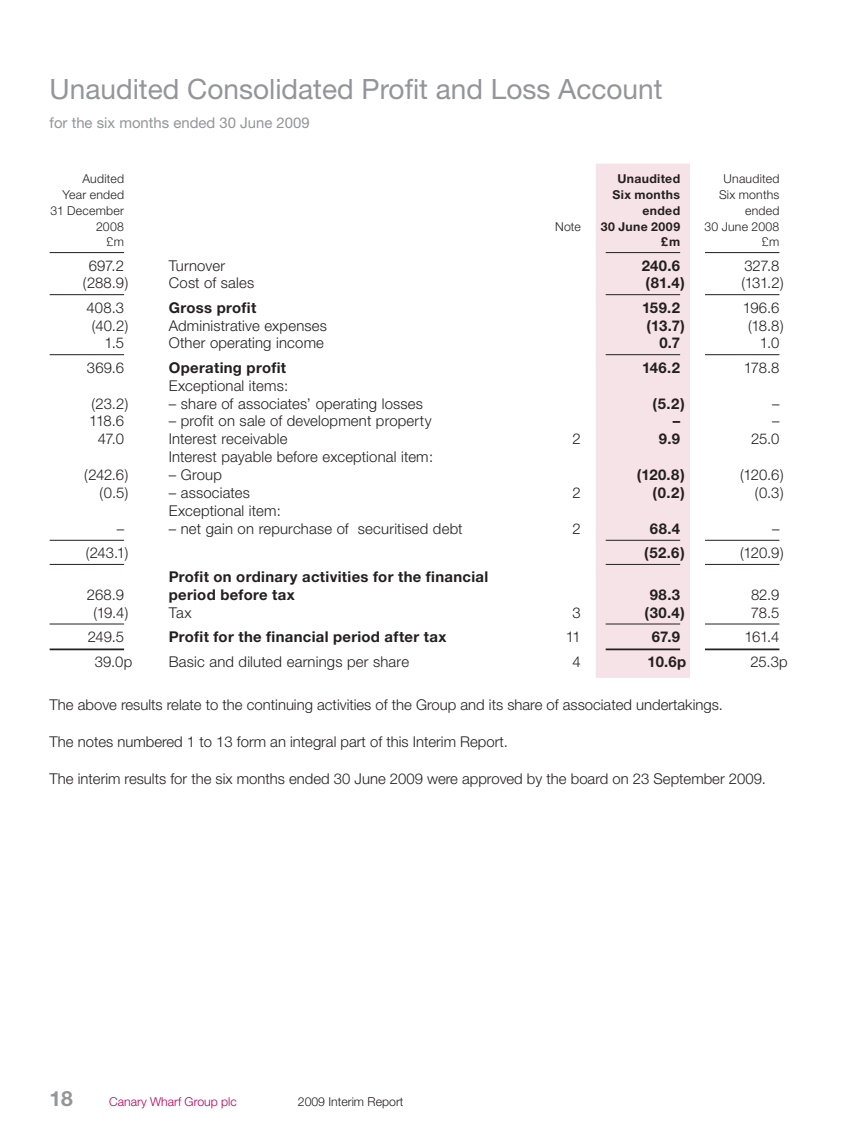
<style>
.page{position:relative;width:844px;height:1141px;background:#fff}
.page>*{position:absolute;margin:0;border:0;box-sizing:border-box;transform-origin:0 0}
.t1{font:28px "Helvetica Neue";color:#939598}
.t2{font:700 21px "Helvetica Neue";color:#939598}
.t3{font:300 14.88px "Helvetica Neue";color:#231f20}
.t4{font:700 14.88px/17.5px "Helvetica Neue";letter-spacing:.02em;color:#231f20}
.t5{font:14.88px "Helvetica Neue";color:#939598}
.t6{font:300 12.25px/15.8px "Helvetica Neue";letter-spacing:.02em;color:#231f20;text-align:right}
.t7{font:700 12.25px/15.8px "Helvetica Neue";letter-spacing:.03em;color:#231f20;text-align:right}
.t8{font:300 12.25px "Helvetica Neue";color:#b2015c}
.t9{font:300 12.25px "Helvetica Neue";color:#231f20}
</style>
<div class="page">
<div style="left:596px;top:164px;width:94px;height:514px;background:#f6e3e8"></div>
<hr style="left:50px;top:252px;width:74px;height:1px;background:#231f20">
<hr style="left:605px;top:252px;width:75px;height:1px;background:#231f20">
<hr style="left:704px;top:252px;width:75px;height:1px;background:#231f20">
<hr style="left:50px;top:294px;width:74px;height:1px;background:#231f20">
<hr style="left:605px;top:294px;width:75px;height:1px;background:#231f20">
<hr style="left:704px;top:294px;width:75px;height:1px;background:#231f20">
<hr style="left:50px;top:354px;width:74px;height:1px;background:#231f20">
<hr style="left:605px;top:354px;width:75px;height:1px;background:#231f20">
<hr style="left:704px;top:354px;width:75px;height:1px;background:#231f20">
<hr style="left:50px;top:540px;width:74px;height:1px;background:#231f20">
<hr style="left:605px;top:540px;width:75px;height:1px;background:#231f20">
<hr style="left:704px;top:540px;width:75px;height:1px;background:#231f20">
<hr style="left:50px;top:564px;width:74px;height:1px;background:#231f20">
<hr style="left:605px;top:564px;width:75px;height:1px;background:#231f20">
<hr style="left:704px;top:564px;width:75px;height:1px;background:#231f20">
<hr style="left:50px;top:623px;width:74px;height:1px;background:#231f20">
<hr style="left:605px;top:623px;width:75px;height:1px;background:#231f20">
<hr style="left:704px;top:623px;width:75px;height:1px;background:#231f20">
<hr style="left:50px;top:648px;width:74px;height:2px;background:#231f20">
<hr style="left:605px;top:648px;width:75px;height:2px;background:#231f20">
<hr style="left:704px;top:648px;width:75px;height:2px;background:#231f20">
<h1 class="t1" style="left:50px;top:79px;width:614px">Unaudited Consolidated Profit and Loss Account</h1>
<p class="t5" style="left:50px;top:117px;width:261px">for the six months ended 30 June 2009</p>
<p class="t6" style="left:50px;top:172px;width:75px">Audited<br>Year ended<br>31 December<br>2008</p>
<p class="t6" style="left:555px;top:219px;width:27px">Note</p>
<p class="t7" style="left:600px;top:172px;width:81px">Unaudited<br>Six months ended<br>30 June 2009</p>
<p class="t6" style="left:704px;top:172px;width:76px">Unaudited<br>Six months ended<br>30 June 2008</p>
<p class="t6" style="left:106px;top:235px;width:19px">£m</p>
<p class="t7" style="left:661px;top:235px;width:20px">£m</p>
<p class="t6" style="left:761px;top:235px;width:19px">£m</p>
<p class="t3" style="left:89px;top:260px;width:37px">697.2</p>
<p class="t3" style="left:169px;top:260px;width:58px">Turnover</p>
<p class="t4" style="left:641px;top:258px;width:40px">240.6</p>
<p class="t3" style="left:744px;top:260px;width:37px">327.8</p>
<p class="t3" style="left:83px;top:278px;width:47px">(288.9)</p>
<p class="t3" style="left:169px;top:278px;width:87px">Cost of sales</p>
<p class="t4" style="left:645px;top:276px;width:41px">(81.4)</p>
<p class="t3" style="left:741px;top:278px;width:44px">(131.2)</p>
<p class="t3" style="left:86px;top:302px;width:39px">408.3</p>
<p class="t4" style="left:169px;top:300px;width:89px">Gross profit</p>
<p class="t4" style="left:642px;top:300px;width:40px">159.2</p>
<p class="t3" style="left:742px;top:302px;width:38px">196.6</p>
<p class="t3" style="left:92px;top:320px;width:38px">(40.2)</p>
<p class="t3" style="left:169px;top:320px;width:160px">Administrative expenses</p>
<p class="t4" style="left:646px;top:318px;width:40px">(13.7)</p>
<p class="t3" style="left:747px;top:320px;width:37px">(18.8)</p>
<p class="t3" style="left:104px;top:338px;width:21px">1.5</p>
<p class="t3" style="left:169px;top:338px;width:157px">Other operating income</p>
<p class="t4" style="left:659px;top:336px;width:22px">0.7</p>
<p class="t3" style="left:759px;top:338px;width:21px">1.0</p>
<p class="t3" style="left:87px;top:362px;width:39px">369.6</p>
<p class="t4" style="left:169px;top:360px;width:119px">Operating profit</p>
<p class="t4" style="left:642px;top:360px;width:40px">146.2</p>
<p class="t3" style="left:743px;top:362px;width:37px">178.8</p>
<p class="t3" style="left:169px;top:380px;width:121px">Exceptional items:</p>
<p class="t3" style="left:91px;top:398px;width:38px">(23.2)</p>
<p class="t3" style="left:169px;top:398px;width:256px">– share of associates’ operating losses</p>
<p class="t4" style="left:652px;top:396px;width:34px">(5.2)</p>
<p class="t3" style="left:771px;top:398px;width:9px">–</p>
<p class="t3" style="left:89px;top:416px;width:36px">118.6</p>
<p class="t3" style="left:169px;top:416px;width:264px">– profit on sale of development property</p>
<p class="t4" style="left:672px;top:414px;width:9px">–</p>
<p class="t3" style="left:771px;top:416px;width:9px">–</p>
<p class="t3" style="left:98px;top:434px;width:28px">47.0</p>
<p class="t3" style="left:169px;top:434px;width:120px">Interest receivable</p>
<p class="t3" style="left:572px;top:434px;width:10px">2</p>
<p class="t4" style="left:658px;top:432px;width:23px">9.9</p>
<p class="t3" style="left:750px;top:434px;width:30px">25.0</p>
<p class="t3" style="left:169px;top:452px;width:266px">Interest payable before exceptional item:</p>
<p class="t3" style="left:84px;top:470px;width:46px">(242.6)</p>
<p class="t3" style="left:169px;top:470px;width:55px">– Group</p>
<p class="t4" style="left:636px;top:468px;width:50px">(120.8)</p>
<p class="t3" style="left:740px;top:470px;width:45px">(120.6)</p>
<p class="t3" style="left:99px;top:488px;width:30px">(0.5)</p>
<p class="t3" style="left:169px;top:488px;width:83px">– associates</p>
<p class="t3" style="left:572px;top:488px;width:10px">2</p>
<p class="t4" style="left:652px;top:485px;width:34px">(0.2)</p>
<p class="t3" style="left:754px;top:488px;width:31px">(0.3)</p>
<p class="t3" style="left:169px;top:505px;width:114px">Exceptional item:</p>
<p class="t3" style="left:117px;top:523px;width:9px">–</p>
<p class="t3" style="left:169px;top:523px;width:295px">– net gain on repurchase of securitised debt</p>
<p class="t3" style="left:572px;top:523px;width:10px">2</p>
<p class="t4" style="left:649px;top:521px;width:32px">68.4</p>
<p class="t3" style="left:771px;top:523px;width:9px">–</p>
<p class="t3" style="left:86px;top:548px;width:44px">(243.1)</p>
<p class="t4" style="left:644px;top:545px;width:42px">(52.6)</p>
<p class="t3" style="left:740px;top:548px;width:45px">(120.9)</p>
<p class="t3" style="left:87px;top:589px;width:39px">268.9</p>
<p class="t4" style="left:169px;top:570px;width:321px">Profit on ordinary activities for the financial period before tax</p>
<p class="t4" style="left:649px;top:587px;width:32px">98.3</p>
<p class="t3" style="left:750px;top:589px;width:30px">82.9</p>
<p class="t3" style="left:93px;top:607px;width:36px">(19.4)</p>
<p class="t3" style="left:169px;top:607px;width:24px">Tax</p>
<p class="t3" style="left:572px;top:607px;width:10px">3</p>
<p class="t4" style="left:644px;top:605px;width:42px">(30.4)</p>
<p class="t3" style="left:750px;top:607px;width:30px">78.5</p>
<p class="t3" style="left:88px;top:631px;width:38px">249.5</p>
<p class="t4" style="left:169px;top:629px;width:279px">Profit for the financial period after tax</p>
<p class="t3" style="left:565px;top:631px;width:17px">11</p>
<p class="t4" style="left:651px;top:629px;width:30px">67.9</p>
<p class="t3" style="left:744px;top:631px;width:36px">161.4</p>
<p class="t3" style="left:95px;top:657px;width:39px">39.0p</p>
<p class="t3" style="left:169px;top:657px;width:242px">Basic and diluted earnings per share</p>
<p class="t3" style="left:572px;top:657px;width:10px">4</p>
<p class="t4" style="left:647px;top:655px;width:40px">10.6p</p>
<p class="t3" style="left:750px;top:657px;width:39px">25.3p</p>
<p class="t3" style="left:50px;top:700px;width:674px">The above results relate to the continuing activities of the Group and its share of associated undertakings.</p>
<p class="t3" style="left:50px;top:736px;width:459px">The notes numbered 1 to 13 form an integral part of this Interim Report.</p>
<p class="t3" style="left:50px;top:773px;width:717px">The interim results for the six months ended 30 June 2009 were approved by the board on 23 September 2009.</p>
<h2 class="t2" style="left:50px;top:1091px;width:25px">18</h2>
<p class="t8" style="left:109px;top:1097px;width:129px">Canary Wharf Group plc</p>
<p class="t9" style="left:298px;top:1097px;width:107px">2009 Interim Report</p>
</div>
